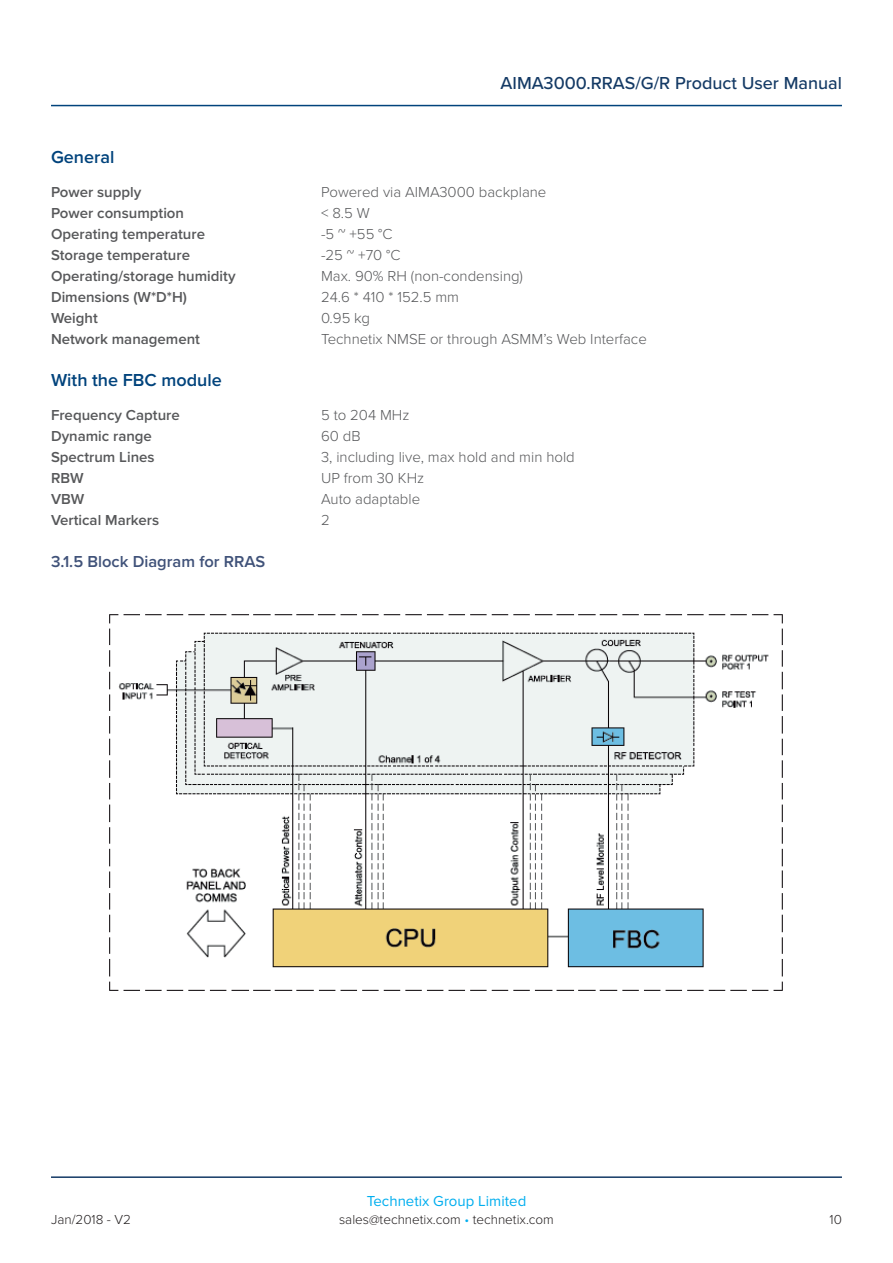
<style>
.page{position:relative;width:893px;height:1263px;background:#fff}
.page>*{position:absolute;margin:0;border:0;box-sizing:border-box;transform-origin:0 0}
.t1{font:500 18px "Proxima Nova";color:#143a65}
.t2{font:600 18px "Proxima Nova";color:#01437c}
.t3{font:600 16.5px "Proxima Nova";color:#405279}
.t4{font:300 15px "Proxima Nova";color:#57585a}
.t5{font:600 15px "Proxima Nova";color:#57585a}
.t6{font:15px "Proxima Nova";color:#00aeef}
.t7{font:300 13.5px "Proxima Nova";color:#231f20}
.s1{color:#00aeef}
</style>
<div class="page">
<hr style="left:51px;top:105px;width:791px;height:1px;background:#01437c">
<hr style="left:51px;top:1176px;width:791px;height:2px;background:#143a65">
<img style="left:109px;top:614px;width:674px;height:377px">
<p class="t1" style="left:501px;top:70px;width:343px">AIMA3000.RRAS/G/R Product User Manual</p>
<p class="t2" style="left:51px;top:144px;width:65px">General</p>
<p class="t5" style="left:51px;top:181px;width:92px">Power supply</p>
<p class="t4" style="left:321px;top:181px;width:227px">Powered via AIMA3000 backplane</p>
<p class="t5" style="left:51px;top:202px;width:135px">Power consumption</p>
<p class="t4" style="left:321px;top:202px;width:50px">&lt; 8.5 W</p>
<p class="t5" style="left:51px;top:223px;width:156px">Operating temperature</p>
<p class="t4" style="left:321px;top:223px;width:73px">-5 ~ +55 °C</p>
<p class="t5" style="left:51px;top:244px;width:141px">Storage temperature</p>
<p class="t4" style="left:321px;top:244px;width:81px">-25 ~ +70 °C</p>
<p class="t5" style="left:51px;top:265px;width:186px">Operating/storage humidity</p>
<p class="t4" style="left:321px;top:265px;width:203px">Max. 90% RH (non-condensing)</p>
<p class="t5" style="left:51px;top:286px;width:138px">Dimensions (W*D*H)</p>
<p class="t4" style="left:321px;top:286px;width:139px">24.6 * 410 * 152.5 mm</p>
<p class="t5" style="left:51px;top:307px;width:48px">Weight</p>
<p class="t4" style="left:321px;top:307px;width:51px">0.95 kg</p>
<p class="t5" style="left:51px;top:328px;width:151px">Network management</p>
<p class="t4" style="left:321px;top:328px;width:327px">Technetix NMSE or through ASMM’s Web Interface</p>
<p class="t2" style="left:51px;top:367px;width:172px">With the FBC module</p>
<p class="t5" style="left:51px;top:404px;width:130px">Frequency Capture</p>
<p class="t4" style="left:321px;top:404px;width:90px">5 to 204 MHz</p>
<p class="t5" style="left:51px;top:425px;width:102px">Dynamic range</p>
<p class="t4" style="left:321px;top:425px;width:41px">60 dB</p>
<p class="t5" style="left:51px;top:446px;width:105px">Spectrum Lines</p>
<p class="t4" style="left:321px;top:446px;width:255px">3, including live, max hold and min hold</p>
<p class="t5" style="left:51px;top:467px;width:34px">RBW</p>
<p class="t4" style="left:321px;top:467px;width:105px">UP from 30 KHz</p>
<p class="t5" style="left:51px;top:488px;width:35px">VBW</p>
<p class="t4" style="left:321px;top:488px;width:101px">Auto adaptable</p>
<p class="t5" style="left:51px;top:509px;width:110px">Vertical Markers</p>
<p class="t4" style="left:321px;top:509px;width:10px">2</p>
<p class="t3" style="left:51px;top:549px;width:216px">3.1.5 Block Diagram for RRAS</p>
<p class="t6" style="left:367px;top:1190px;width:161px">Technetix Group Limited</p>
<p class="t7" style="left:51px;top:1209px;width:82px">Jan/2018 - V2</p>
<p class="t7" style="left:339px;top:1209px;width:216px">sales@technetix.com <span class="s1">•</span> technetix.com</p>
<p class="t7" style="left:830px;top:1209px;width:14px">10</p>
</div>
